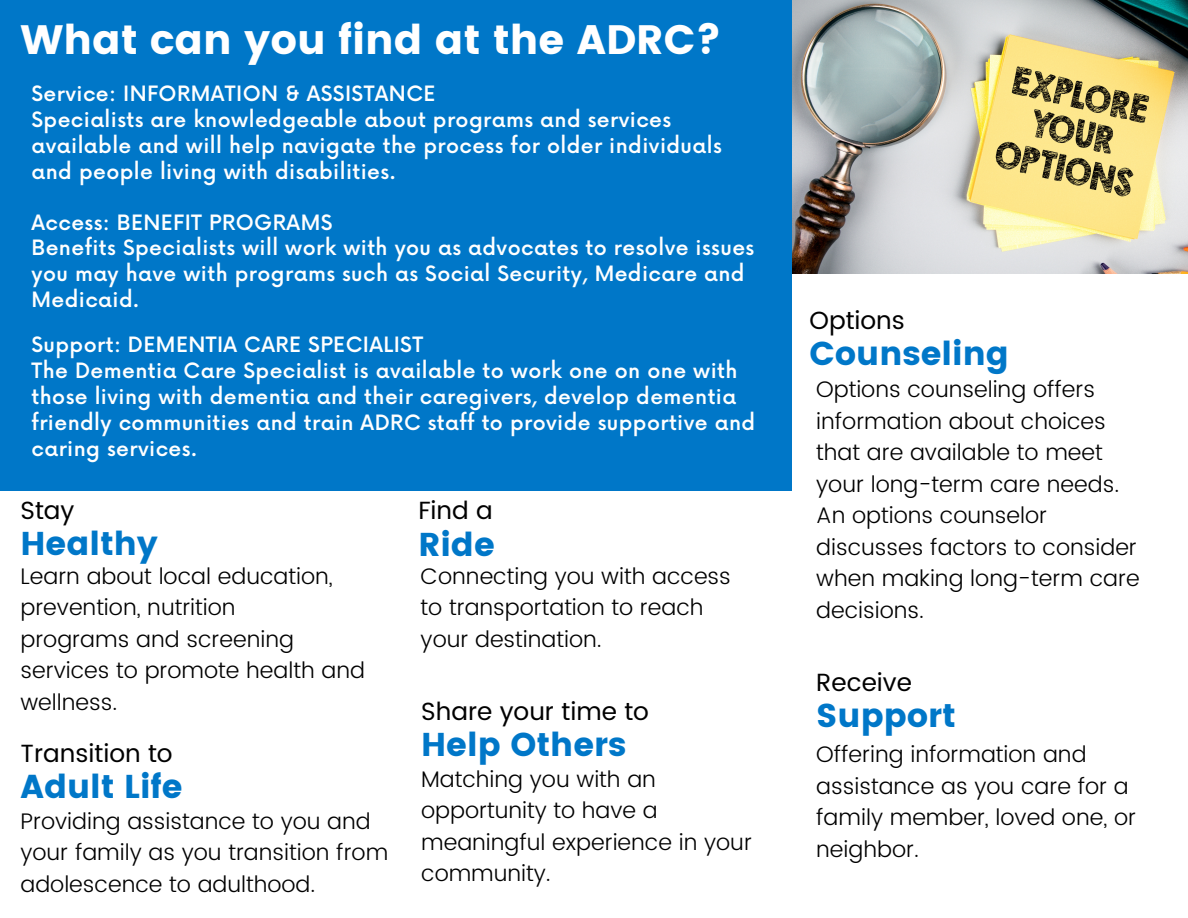
<style>
.page{position:relative;width:1188px;height:918px;background:#fff}
.page>*{position:absolute;margin:0;border:0;box-sizing:border-box;transform-origin:0 0}
.t1{font:40.95px "Poppins";color:#fff}
.t2{font:33px "Poppins";color:#0077c8}
.t3{font:24.9px "Poppins";color:#000}
.t4{font:300 22.5px/31.5px "Poppins";color:#000}
.t5{font:500 20.55px/25.8px "Now";letter-spacing:.02em;color:#fff}
</style>
<div class="page">
<img style="left:792px;top:1px;width:396px;height:272px">
<div style="left:0;top:0;width:792px;height:490px;background:#0077c8"></div>
<p class="t1" style="left:20px;top:15px;width:703px">What can you find at the ADRC?</p>
<p class="t5" style="left:32px;top:82px;width:405px">Service: INFORMATION &amp; ASSISTANCE</p>
<p class="t5" style="left:32px;top:108px;width:692px">Specialists are knowledgeable about programs and services available and will help navigate the process for older individuals and people living with disabilities.</p>
<p class="t5" style="left:32px;top:210px;width:302px">Access: BENEFIT PROGRAMS</p>
<p class="t5" style="left:32px;top:236px;width:724px">Benefits Specialists will work with you as advocates to resolve issues you may have with programs such as Social Security, Medicare and<br>Medicaid.</p>
<p class="t5" style="left:32px;top:333px;width:393px">Support: DEMENTIA CARE SPECIALIST</p>
<p class="t5" style="left:32px;top:359px;width:725px">The Dementia Care Specialist is available to work one on one with those living with dementia and their caregivers, develop dementia friendly communities and train ADRC staff to provide supportive and caring services.</p>
<p class="t3" style="left:20px;top:496px;width:55px">Stay</p>
<p class="t2" style="left:20px;top:524px;width:139px">Healthy</p>
<p class="t3" style="left:418px;top:496px;width:76px">Find a</p>
<p class="t2" style="left:418px;top:525px;width:78px">Ride</p>
<p class="t4" style="left:20px;top:560px;width:314px">Learn about local education,</p>
<p class="t4" style="left:20px;top:592px;width:217px">prevention, nutrition</p>
<p class="t4" style="left:20px;top:623px;width:346px">programs and screening services to promote health and wellness.</p>
<p class="t3" style="left:20px;top:739px;width:154px">Transition to</p>
<p class="t2" style="left:20px;top:768px;width:164px">Adult Life</p>
<p class="t4" style="left:20px;top:805px;width:369px">Providing assistance to you and your family as you transition from adolescence to adulthood.</p>
<p class="t4" style="left:421px;top:560px;width:312px">Connecting you with access to transportation to reach your destination.</p>
<p class="t3" style="left:421px;top:697px;width:229px">Share your time to</p>
<p class="t2" style="left:421px;top:726px;width:207px">Help Others</p>
<p class="t4" style="left:421px;top:763px;width:332px">Matching you with an opportunity to have a meaningful experience in your community.</p>
<p class="t3" style="left:810px;top:306px;width:97px">Options</p>
<p class="t2" style="left:810px;top:335px;width:201px">Counseling</p>
<p class="t4" style="left:816px;top:374px;width:325px">Options counseling offers information about choices that are available to meet your long-term care needs.<br>An options counselor discusses factors to consider when making long-term care decisions.</p>
<p class="t3" style="left:816px;top:668px;width:97px">Receive</p>
<p class="t2" style="left:816px;top:697px;width:141px">Support</p>
<p class="t4" style="left:816px;top:739px;width:321px">Offering information and assistance as you care for a family member, loved one, or neighbor.</p>
</div>
